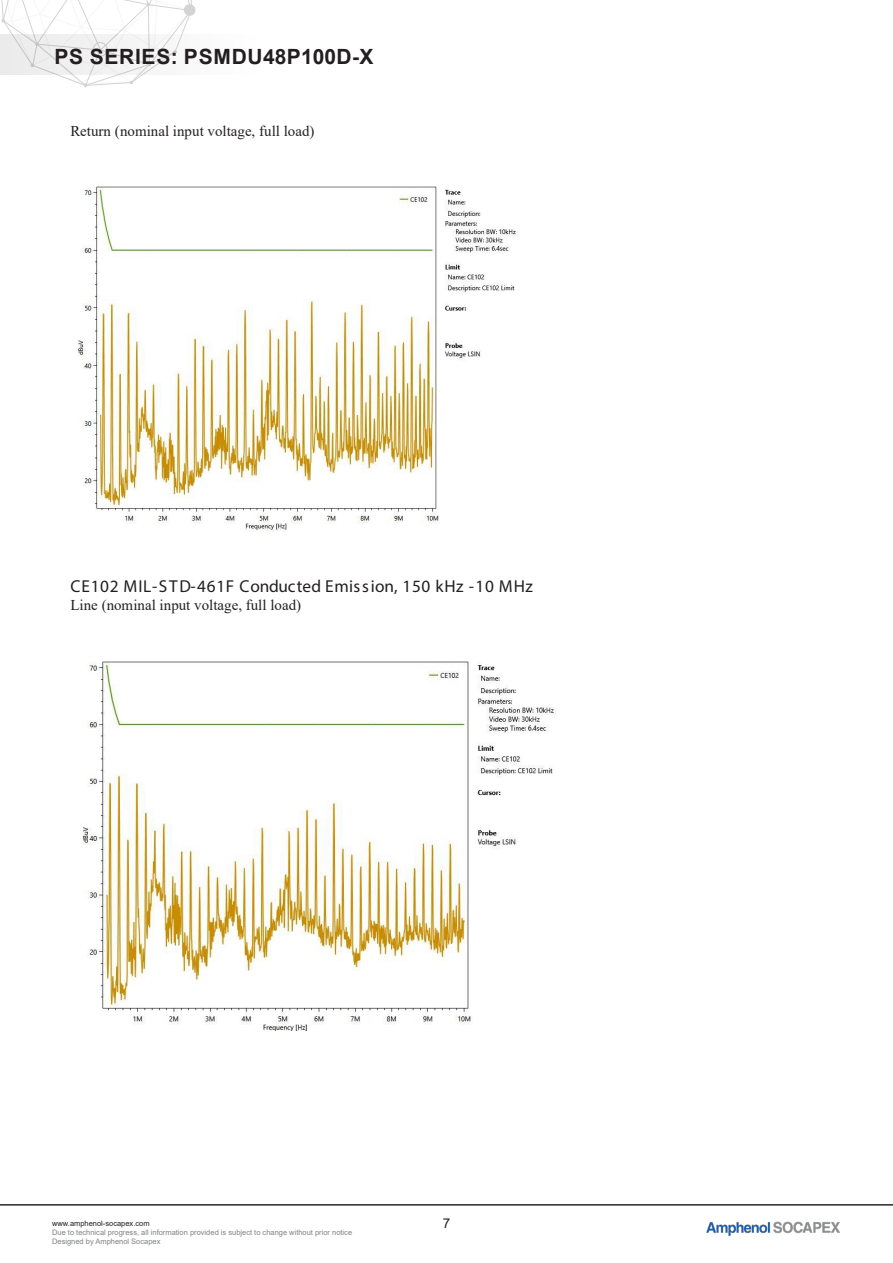
<style>
.page{position:relative;width:893px;height:1263px;background:#fff}
.page>*{position:absolute;margin:0;border:0;box-sizing:border-box;transform-origin:0 0}
.t1{font:700 21px "Arial";letter-spacing:.035em;color:#231f20}
.t2{font:17.25px "Myriad Pro";letter-spacing:.04em;color:#231f20}
.t3{font:15px "Times New Roman";letter-spacing:.005em;color:#231f20}
.t4{font:13.5px "Arial";color:#231f20}
.t5{font:7.5px "Arial";color:#808285}
.t6{font:7.5px "Arial";color:#231f20}
</style>
<div class="page">
<hr style="left:0;top:1204px;width:893px;height:1px;background:#231f20">
<img style="left:706px;top:1221px;width:134px;height:15px">
<svg style="left:0;top:0;width:192px;height:87px"></svg>
<div style="left:184px;top:4px;width:11px;height:12px;background:#d3d3d3;border-radius:50%"></div>
<svg style="left:0;top:35px;width:192px;height:40px;fill:#f0f0f0"></svg>
<img style="left:78px;top:186px;width:440px;height:345px">
<img style="left:83px;top:661px;width:473px;height:370px">
<p class="t1" style="left:54px;top:42px;width:321px">PS SERIES: PSMDU48P100D-X</p>
<p class="t3" style="left:70px;top:120px;width:246px">Return (nominal input voltage, full load)</p>
<p class="t2" style="left:70px;top:575px;width:464px">CE102 MIL-STD-461F Conducted Emission, 150 kHz -10 MHz</p>
<p class="t3" style="left:70px;top:595px;width:232px">Line (nominal input voltage, full load)</p>
<p class="t6" style="left:52px;top:1218px;width:99px">www.amphenol-socapex.com</p>
<p class="t5" style="left:52px;top:1227px;width:302px">Due to technical progress, all information provided is subject to change without prior notice</p>
<p class="t5" style="left:52px;top:1236px;width:110px">Designed by Amphenol Socapex</p>
<p class="t4" style="left:443px;top:1214px;width:9px">7</p>
</div>
